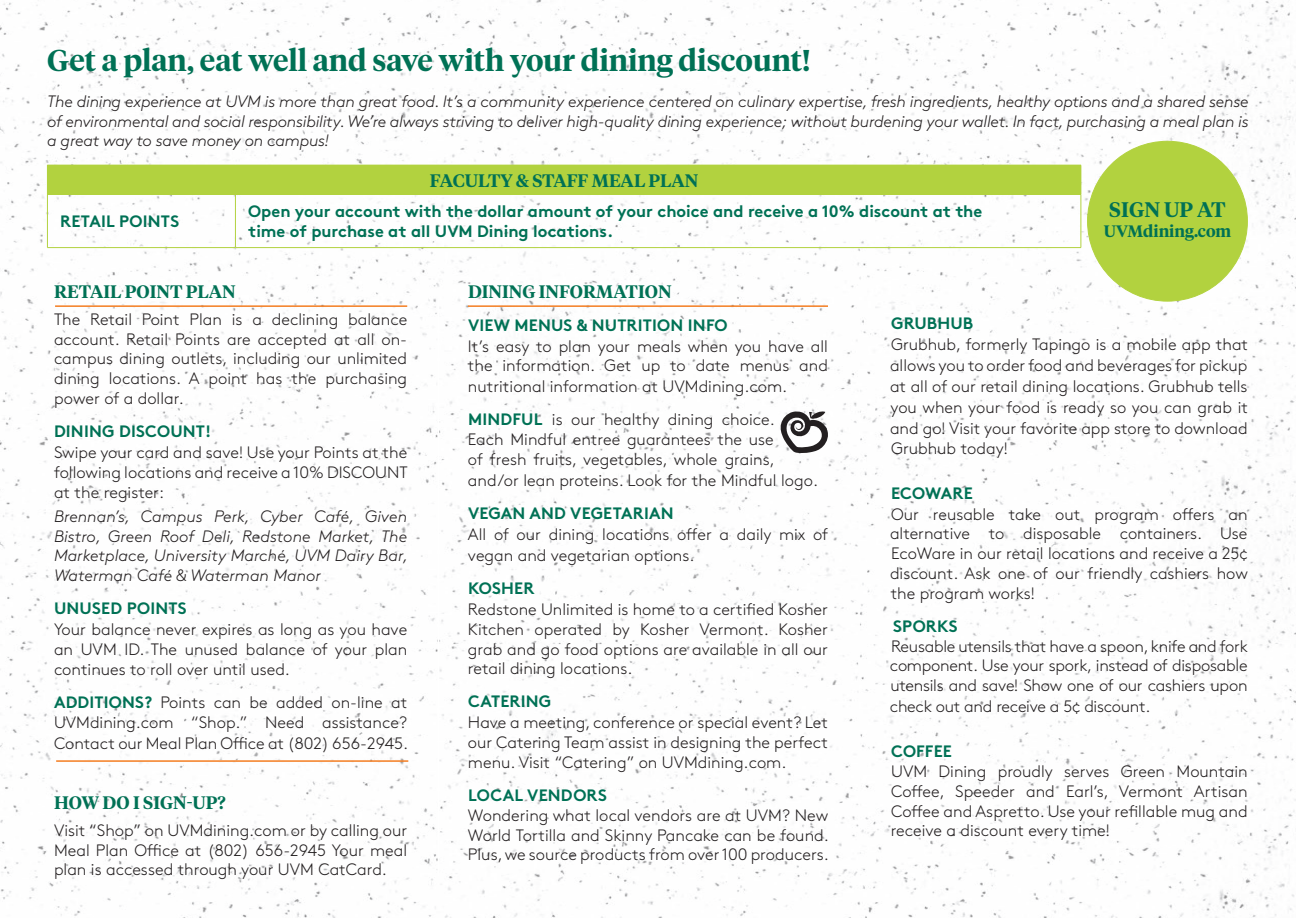
<style>
.page{position:relative;width:1296px;height:918px;background:#fff}
.page>*{position:absolute;margin:0;border:0;box-sizing:border-box;transform-origin:0 0}
.t1{font:600 30px "Tiempos Headline";color:#007155}
.t2{font:600 21px "Tiempos Headline";color:#007155}
.t3{font:600 18px "Tiempos Headline";color:#007155}
.t4{font:300 16.5px/19.8px "Brown Std";color:#231f20;text-align:justify}
.t5{font:italic 300 16.5px/19.8px "Brown Std";letter-spacing:-.01em;color:#231f20;text-align:justify}
.t6{font:700 16.5px "Brown Std";letter-spacing:.005em;color:#007155}
.t7{font:600 16.5px "Tiempos Headline";color:#007155}
.s1{font-weight:700;color:#007155}
</style>
<div class="page">
<img style="left:0;top:0;width:1296px;height:918px">
<hr style="left:438px;top:299px;width:1px;height:577px;background:#fff">
<hr style="left:858px;top:299px;width:2px;height:581px;background:#fff">
<div style="left:47px;top:165px;width:1034px;height:29px;background:#b2d23f"></div>
<svg style="left:1081px;top:165px;width:1px;height:29px"></svg>
<hr style="left:47px;top:194px;width:188px;height:1px;background:#b2d23f">
<hr style="left:47px;top:194px;width:1px;height:53px;background:#b2d23f">
<hr style="left:235px;top:194px;width:846px;height:1px;background:#b2d23f">
<hr style="left:235px;top:194px;width:1px;height:53px;background:#b2d23f">
<hr style="left:1081px;top:194px;width:1px;height:53px;background:#b2d23f">
<hr style="left:47px;top:247px;width:188px;height:1px;background:#b2d23f">
<hr style="left:235px;top:247px;width:846px;height:1px;background:#b2d23f">
<svg style="left:781px;top:411px;width:47px;height:42px"></svg>
<hr style="left:55px;top:305px;width:352px;height:2px;background:#f47d21">
<hr style="left:468px;top:305px;width:360px;height:2px;background:#f47d21">
<hr style="left:56px;top:760px;width:352px;height:2px;background:#f47d21">
<div style="left:1088px;top:141px;width:159px;height:160px;background:#b2d23f;border-radius:50%"></div>
<p class="t1" style="left:47px;top:39px;width:765px">Get a plan, eat well and save with your dining discount!</p>
<p class="t5" style="left:47px;top:91px;width:1203px">The dining experience at UVM is more than great food. It’s a community experience centered on culinary expertise, fresh ingredients, healthy options and a shared sense of environmental and social responsibility. We’re always striving to deliver high-quality dining experience; without burdening your wallet. In fact, purchasing a meal plan is a great way to save money on campus!</p>
<p class="t3" style="left:430px;top:168px;width:270px">FACULTY &amp; STAFF MEAL PLAN</p>
<p class="t6" style="left:60px;top:211px;width:120px">RETAIL POINTS</p>
<p class="t2" style="left:1109px;top:195px;width:118px">SIGN UP AT</p>
<p class="t7" style="left:1104px;top:220px;width:129px">UVMdining.com</p>
<p class="t6" style="left:248px;top:201px;width:736px">Open your account with the dollar amount of your choice and receive a 10% discount at the</p>
<p class="t6" style="left:248px;top:221px;width:367px">time of purchase at all UVM Dining locations.</p>
<p class="t3" style="left:54px;top:279px;width:183px">RETAIL POINT PLAN</p>
<p class="t4" style="left:54px;top:310px;width:355px">The Retail Point Plan is a declining balance account. Retail Points are accepted at all on&shy;campus dining outlets, including our unlimited dining locations. A point has the purchasing power of a dollar.</p>
<p class="t6" style="left:54px;top:421px;width:159px">DINING DISCOUNT!</p>
<p class="t4" style="left:54px;top:443px;width:355px">Swipe your card and save! Use your Points at the following locations and receive a 10% DISCOUNT at the register:</p>
<p class="t5" style="left:54px;top:506px;width:356px">Brennan’s, Campus Perk, Cyber Café, Given Bistro, Green Roof Deli, Redstone Market, The Marketplace, University Marché, UVM Dairy Bar, Waterman Café &amp; Waterman Manor</p>
<p class="t6" style="left:54px;top:598px;width:134px">UNUSED POINTS</p>
<p class="t4" style="left:54px;top:620px;width:355px">Your balance never expires as long as you have an UVM ID. The unused balance of your plan continues to roll over until used.</p>
<p class="t4" style="left:54px;top:692px;width:356px;line-height:20.4px"><span class="s1">ADDITIONS?</span> Points can be added on-line at UVMdining.com “Shop.” Need assistance?<br>Contact our Meal Plan Office at (802) 656-2945.</p>
<p class="t3" style="left:54px;top:790px;width:173px">HOW DO I SIGN-UP?</p>
<p class="t4" style="left:54px;top:820px;width:355px">Visit “Shop” on UVMdining.com or by calling our Meal Plan Office at (802) 656-2945 Your meal plan is accessed through your UVM CatCard.</p>
<p class="t3" style="left:468px;top:279px;width:205px">DINING INFORMATION</p>
<p class="t6" style="left:468px;top:315px;width:261px">VIEW MENUS &amp; NUTRITION INFO</p>
<p class="t4" style="left:468px;top:336px;width:362px;line-height:20.4px">It’s easy to plan your meals when you have all the information. Get up to date menus and nutritional information at UVMdining.com.</p>
<p class="t4" style="left:468px;top:410px;width:352px;line-height:20.2px;text-align:left"><span class="s1">MINDFUL</span> is our healthy dining choice.<br>Each Mindful entree guarantees the use<br>of fresh fruits, vegetables, whole grains, and/or lean proteins. Look for the Mindful logo.</p>
<p class="t6" style="left:468px;top:503px;width:207px">VEGAN AND VEGETARIAN</p>
<p class="t4" style="left:468px;top:524px;width:362px;line-height:21px">All of our dining locations offer a daily mix of vegan and vegetarian options.</p>
<p class="t6" style="left:468px;top:578px;width:68px">KOSHER</p>
<p class="t4" style="left:468px;top:600px;width:362px">Redstone Unlimited is home to a certified Kosher Kitchen operated by Kosher Vermont. Kosher grab and go food options are available in all our retail dining locations.</p>
<p class="t6" style="left:468px;top:692px;width:85px">CATERING</p>
<p class="t4" style="left:468px;top:713px;width:362px">Have a meeting, conference or special event? Let our Catering Team assist in designing the perfect menu. Visit “Catering” on UVMdining.com.</p>
<p class="t6" style="left:468px;top:785px;width:140px">LOCAL VENDORS</p>
<p class="t4" style="left:468px;top:805px;width:362px">Wondering what local vendors are at UVM? New World Tortilla and Skinny Pancake can be found.<br>Plus, we source products from over 100 producers.</p>
<p class="t6" style="left:891px;top:313px;width:84px">GRUBHUB</p>
<p class="t4" style="left:890px;top:334px;width:360px;line-height:20.7px">Grubhub, formerly Tapingo is a mobile app that allows you to order food and beverages for pickup at all of our retail dining locations. Grubhub tells you when your food is ready so you can grab it and go! Visit your favorite app store to download Grubhub today!</p>
<p class="t6" style="left:891px;top:483px;width:83px">ECOWARE</p>
<p class="t4" style="left:890px;top:504px;width:360px">Our reusable take out program offers an alternative to disposable containers. Use EcoWare in our retail locations and receive a 25¢ discount. Ask one of our friendly cashiers how the program works!</p>
<p class="t6" style="left:893px;top:616px;width:66px">SPORKS</p>
<p class="t4" style="left:890px;top:636px;width:360px;line-height:20.2px">Reusable utensils that have a spoon, knife and fork component. Use your spork, instead of disposable utensils and save! Show one of our cashiers upon check out and receive a 5¢ discount.</p>
<p class="t6" style="left:891px;top:741px;width:62px">COFFEE</p>
<p class="t4" style="left:891px;top:762px;width:358px">UVM Dining proudly serves Green Mountain Coffee, Speeder and Earl’s, Vermont Artisan Coffee and Aspretto. Use your refillable mug and receive a discount every time!</p>
</div>
